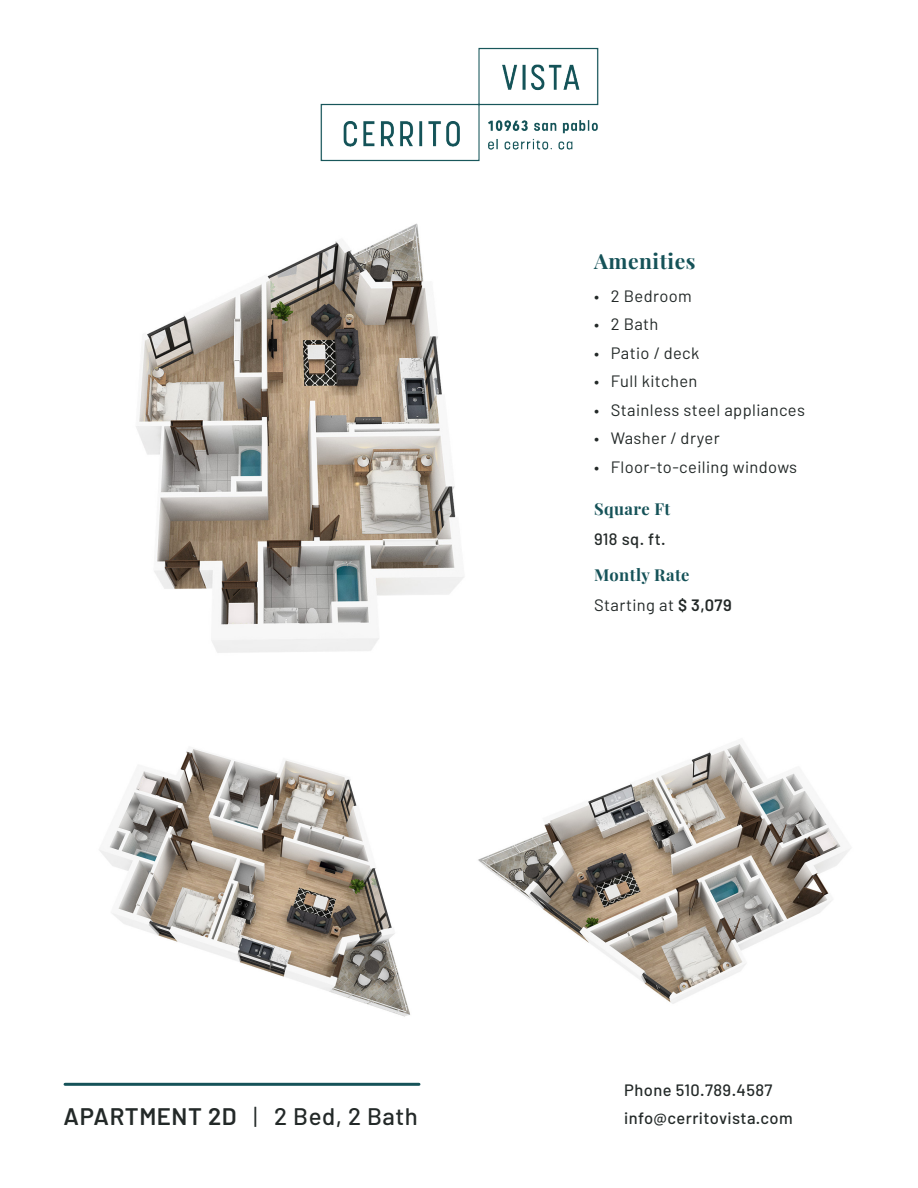
<style>
.page{position:relative;width:918px;height:1188px;background:#fff}
.page>*{position:absolute;margin:0;border:0;box-sizing:border-box;transform-origin:0 0}
.t1{font:600 24px "Barlow";letter-spacing:.025em;color:#232928}
.t2{font:700 21px "Playfair Display";letter-spacing:.025em;color:#155258}
.t3{font:16.5px "Barlow";letter-spacing:.025em;color:#232928}
.t4{font:500 16.5px/28.5px "Barlow";letter-spacing:.025em;color:#232928}
.t5{font:700 16.5px "Playfair Display";letter-spacing:.025em;color:#155258}
.s1{font-weight:600}
.s2{font-weight:400}
.s3{font-weight:500}
</style>
<div class="page">
<img style="left:320px;top:47px;width:279px;height:115px">
<img style="left:136px;top:223px;width:328px;height:430px">
<img style="left:478px;top:744px;width:373px;height:260px">
<img style="left:99px;top:749px;width:311px;height:268px">
<hr style="left:65px;top:1083px;width:354px;height:3px;background:#155258">
<p class="t2" style="left:594px;top:244px;width:103px">Amenities</p>
<p class="t3" style="left:594px;top:285px;width:99px">• 2 Bedroom</p>
<p class="t3" style="left:594px;top:314px;width:66px">• 2 Bath</p>
<p class="t3" style="left:594px;top:342px;width:107px">• Patio / deck</p>
<p class="t3" style="left:594px;top:371px;width:105px">• Full kitchen</p>
<p class="t3" style="left:594px;top:399px;width:213px">• Stainless steel appliances</p>
<p class="t3" style="left:594px;top:428px;width:127px">• Washer / dryer</p>
<p class="t3" style="left:594px;top:456px;width:205px">• Floor-to-ceiling windows</p>
<p class="t5" style="left:594px;top:495px;width:78px">Square Ft</p>
<p class="t4" style="left:594px;top:524px;width:73px">918 sq. ft.</p>
<p class="t5" style="left:594px;top:561px;width:97px">Montly Rate</p>
<p class="t3" style="left:594px;top:594px;width:139px">Starting at <span class="s1">$ 3,079</span></p>
<p class="t1" style="left:64px;top:1101px;width:356px">APARTMENT 2D <span class="s2">|</span> <span class="s3">2 Bed, 2 Bath</span></p>
<p class="t4" style="left:624px;top:1075px;width:170px">Phone 510.789.4587 info@cerritovista.com</p>
</div>
